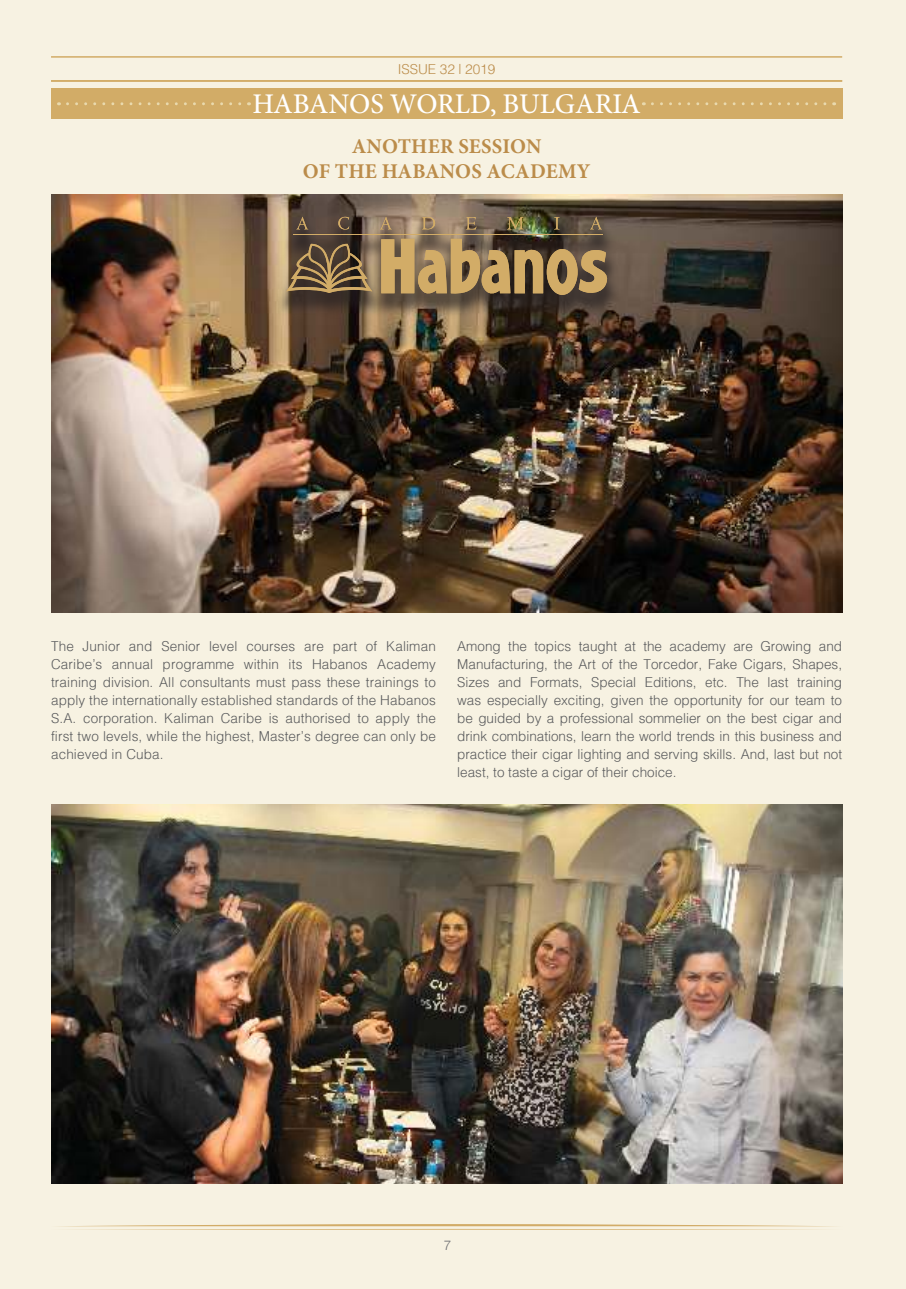
<style>
.page{position:relative;width:906px;height:1289px;background:#fff}
.page>*{position:absolute;margin:0;border:0;box-sizing:border-box;transform-origin:0 0}
.t1{font:500 28.5px "Minion Pro";color:#fff}
.t2{font:700 21px/25.2px "Minion Pro";letter-spacing:.01em;color:#bb8c4a;text-align:center}
.t3{font:300 15px/18px "Helv Cyr";letter-spacing:.005em;color:#58595b;text-align:justify}
.t4{font:300 15px "Helv Cyr";letter-spacing:-.005em;color:#bb8c4a}
.t5{font:300 13.5px "Helvetica Neue";color:#6d6e71}
</style>
<div class="page">
<div style="left:0;top:0;width:906px;height:1288px;background:#f7f2e2"></div>
<img style="left:51px;top:195px;width:791px;height:417px">
<img style="left:51px;top:804px;width:791px;height:379px">
<div style="left:275px;top:216px;width:344px;height:102px;background:#231f20;opacity:.65"></div>
<svg style="left:59px;top:1224px;width:775px;height:5px"></svg>
<hr style="left:51px;top:56px;width:791px;height:2px;background:#d2ac67">
<hr style="left:51px;top:80px;width:791px;height:2px;background:#d2ac67">
<div style="left:51px;top:88px;width:791px;height:31px;background:#d2ac67"></div>
<svg style="left:68px;top:102px;width:181px;height:3px"></svg>
<svg style="left:652px;top:102px;width:182px;height:3px"></svg>
<svg style="left:381px;top:239px;width:227px;height:57px;background:#977d51"></svg>
<svg style="left:296px;top:217px;width:306px;height:12px;background:#786850"></svg>
<hr style="left:293px;top:234px;width:310px;height:1px;background:#d2ac67">
<svg style="left:286px;top:244px;width:86px;height:49px;background:#745f43"></svg>
<p class="t4" style="left:398px;top:61px;width:99px">ISSUE 32 | 2019</p>
<h1 class="t1" style="left:252px;top:93px;width:390px">HABANOS WORLD, BULGARIA</h1>
<h2 class="t2" style="left:303px;top:132px;width:289px">ANOTHER SESSION<br>OF THE HABANOS ACADEMY</h2>
<p class="t3" style="left:51px;top:637px;width:386px">The Junior and Senior level courses are part of Kaliman Caribe’s annual programme within its Habanos Academy training division. All consultants must pass these trainings to apply the internationally established standards of the Habanos S.A. corporation. Kaliman Caribe is authorised to apply the first two levels, while the highest, Master’s degree can only be achieved in Cuba.</p>
<p class="t3" style="left:457px;top:637px;width:386px">Among the topics taught at the academy are Growing and Manufacturing, the Art of the Torcedor, Fake Cigars, Shapes, Sizes and Formats, Special Editions, etc. The last training was especially exciting, given the opportunity for our team to be guided by a professional sommelier on the best cigar and drink combinations, learn the world trends in this business and practice their cigar lighting and serving skills. And, last but not least, to taste a cigar of their choice.</p>
<p class="t5" style="left:444px;top:1239px;width:9px">7</p>
</div>
